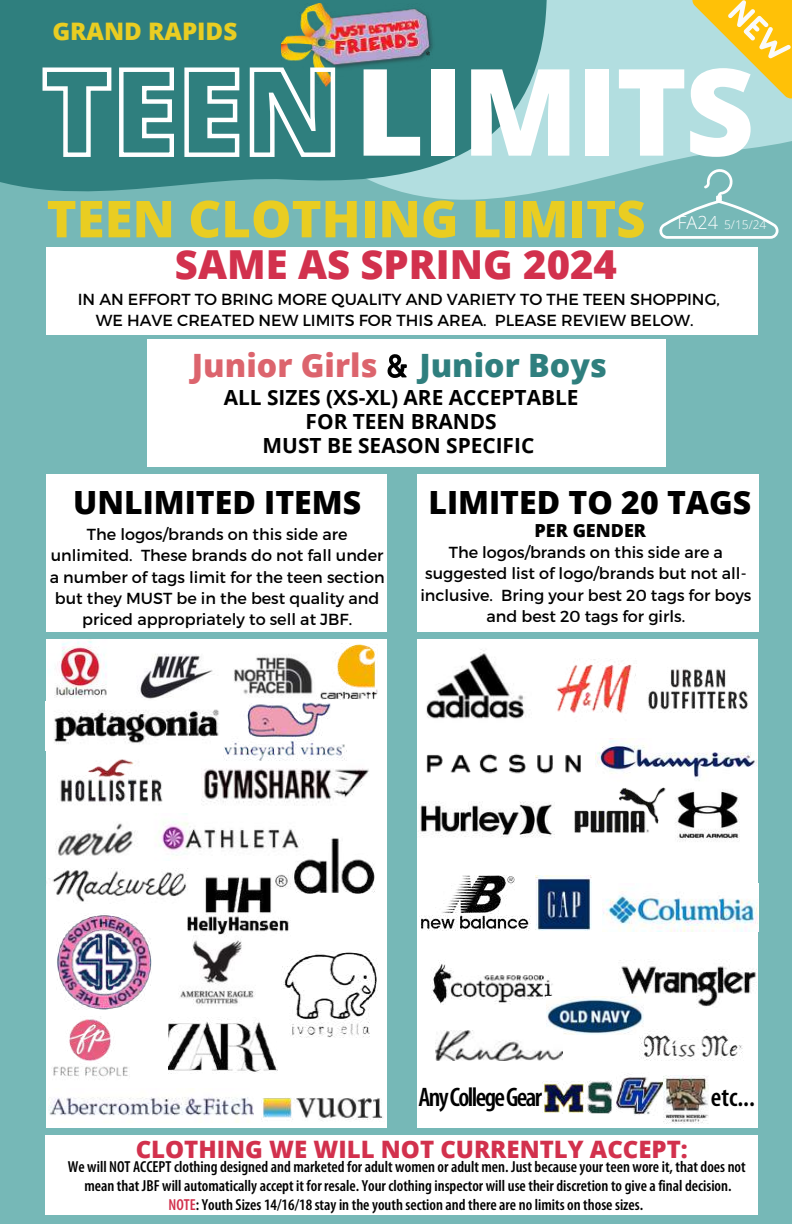
<style>
.page{position:relative;width:792px;height:1224px;background:#fff}
.page>*{position:absolute;margin:0;border:0;box-sizing:border-box;transform-origin:0 0}
.t1{font:800 120.8px "Open Sans";letter-spacing:-.02em;color:#fff}
.t2{font:800 51px "Open Sans";color:#e9cd22}
.t3{font:800 40px "Open Sans";color:#d2314d}
.t4{font:800 32.2px "Open Sans";color:#dc646d}
.t5{font:800 32.2px "Open Sans";color:#2f7f7e}
.t6{font:800 32px "Open Sans";color:#000}
.t7{font:600 condensed 26.8px "Myriad Pro";letter-spacing:-.06em;color:#000}
.t8{font:800 24.2px "Open Sans";color:#e9cd22}
.t9{font:800 24px "Open Sans";color:#d2314d}
.t10{font:700 20.8px/24px "Open Sans";color:#000;text-align:center}
.t11{font:800 18px "Open Sans";color:#000}
.t12{font:16px/21.4px "Montserrat";color:#000;text-align:center}
.t13{font:600 condensed 16px/18.6px "Myriad Pro";color:#000;text-align:center}
.t14{font:300 12px "Open Sans";color:#fff}
.s1{font-size:119px;color:rgb(0 0 0/0)}
.s2{font-size:18px}
.s3{color:#d2314d}
</style>
<div class="page">
<div style="left:0;top:88px;width:792px;height:1136px;background:#76b8b7"></div>
<svg style="left:590px;top:0;width:202px;height:233px;fill:#b2dee0"></svg>
<svg style="left:0;top:0;width:590px;height:249px;fill:#2f7f7e"></svg>
<img style="left:281px;top:4px;width:155px;height:82px">
<div style="left:47px;top:247px;width:711px;height:88px;background:#fff"></div>
<div style="left:417px;top:474px;width:342px;height:158px;background:#fff"></div>
<svg style="left:658px;top:168px;width:120px;height:71px"></svg>
<div style="left:47px;top:474px;width:340px;height:158px;background:#fff"></div>
<div style="left:46px;top:639px;width:341px;height:489px;background:#fff"></div>
<div style="left:417px;top:639px;width:341px;height:489px;background:#fff"></div>
<div style="left:46px;top:1135px;width:712px;height:80px;background:#fff"></div>
<img style="left:426px;top:649px;width:100px;height:70px">
<img style="left:556px;top:659px;width:80px;height:54px">
<img style="left:595px;top:740px;width:162px;height:41px">
<img style="left:426px;top:753px;width:155px;height:21px">
<img style="left:420px;top:801px;width:134px;height:36px">
<img style="left:675px;top:791px;width:65px;height:51px">
<img style="left:603px;top:884px;width:156px;height:48px">
<img style="left:574px;top:778px;width:93px;height:55px">
<img style="left:421px;top:875px;width:110px;height:56px">
<img style="left:431px;top:962px;width:122px;height:43px">
<img style="left:536px;top:875px;width:55px;height:56px">
<img style="left:648px;top:669px;width:100px;height:44px">
<img style="left:619px;top:960px;width:138px;height:47px">
<img style="left:639px;top:1030px;width:104px;height:31px">
<img style="left:546px;top:997px;width:98px;height:37px">
<img style="left:544px;top:1082px;width:39px;height:31px">
<img style="left:587px;top:1081px;width:26px;height:33px">
<img style="left:617px;top:1074px;width:46px;height:41px">
<img style="left:664px;top:1075px;width:45px;height:48px">
<svg style="left:692px;top:0;width:100px;height:98px;background:#dad37f"></svg>
<div style="left:147px;top:340px;width:518px;height:127px;background:#fff"></div>
<svg style="left:387px;top:354px;width:20px;height:24px"></svg>
<img style="left:435px;top:1031px;width:128px;height:30px">
<svg style="left:40px;top:65px;width:297px;height:94px;background:#66a09e"></svg>
<img style="left:54px;top:641px;width:259px;height:58px">
<img style="left:54px;top:709px;width:165px;height:35px">
<img style="left:56px;top:814px;width:239px;height:36px">
<img style="left:179px;top:940px;width:77px;height:66px">
<img style="left:60px;top:759px;width:103px;height:46px">
<img style="left:201px;top:760px;width:168px;height:45px">
<img style="left:287px;top:837px;width:88px;height:57px">
<img style="left:187px;top:861px;width:104px;height:75px">
<img style="left:53px;top:1016px;width:77px;height:61px">
<img style="left:49px;top:850px;width:145px;height:74px">
<img style="left:223px;top:695px;width:123px;height:66px">
<img style="left:282px;top:951px;width:96px;height:87px">
<img style="left:57px;top:913px;width:94px;height:97px">
<img style="left:48px;top:1088px;width:206px;height:35px">
<img style="left:316px;top:644px;width:61px;height:55px">
<img style="left:262px;top:1097px;width:121px;height:24px">
<img style="left:168px;top:1018px;width:110px;height:56px">
<h3 class="t8" style="left:52px;top:14px;width:186px">GRAND RAPIDS</h3>
<h1 class="t1" style="left:42px;top:27px;width:714px"><span class="s1">TEEN</span>LIMITS</h1>
<h2 class="t2" style="left:47px;top:183px;width:601px">TEEN CLOTHING LIMITS</h2>
<h3 class="t3" style="left:175px;top:236px;width:443px">SAME AS SPRING 2024</h3>
<p class="t14" style="left:678px;top:216px;width:90px"><span class="s2">FA24</span> 5/15/24</p>
<p class="t12" style="left:78px;top:287px;width:644px">IN AN EFFORT TO BRING MORE QUALITY AND VARIETY TO THE TEEN SHOPPING,<br>WE HAVE CREATED NEW LIMITS FOR THIS AREA. PLEASE REVIEW BELOW.</p>
<h3 class="t4" style="left:192px;top:342px;width:187px">Junior Girls</h3>
<h3 class="t5" style="left:419px;top:342px;width:189px">Junior Boys</h3>
<h3 class="t10" style="left:224px;top:385px;width:356px">ALL SIZES (XS-XL) ARE ACCEPTABLE<br>FOR TEEN BRANDS<br>MUST BE SEASON SPECIFIC</h3>
<h3 class="t6" style="left:73px;top:480px;width:289px">UNLIMITED ITEMS</h3>
<h3 class="t6" style="left:428px;top:480px;width:324px">LIMITED TO 20 TAGS</h3>
<p class="t12" style="left:50px;top:523px;width:336px">The logos/brands on this side are unlimited. These brands do not fall under a number of tags limit for the teen section but they MUST be in the best quality and priced appropriately to sell at JBF.</p>
<p class="t11" style="left:535px;top:517px;width:113px">PER GENDER</p>
<p class="t12" style="left:420px;top:541px;width:333px">The logos/brands on this side are a suggested list of logo/brands but not all&shy;inclusive. Bring your best 20 tags for boys and best 20 tags for girls.</p>
<h3 class="t7" style="left:419px;top:1086px;width:125px">AnyCollegeGear</h3>
<h3 class="t7" style="left:711px;top:1086px;width:46px">etc...</h3>
<h3 class="t9" style="left:136px;top:1133px;width:554px">CLOTHING WE WILL NOT CURRENTLY ACCEPT:</h3>
<p class="t13" style="left:68px;top:1159px;width:680px">We will NOT ACCEPT clothing designed and marketed for adult women or adult men. Just because your teen wore it, that does not mean that JBF will automatically accept it for resale. Your clothing inspector will use their discretion to give a final decision.</p>
<p class="t13" style="left:168px;top:1197px;width:476px"><span class="s3">NOTE</span>: Youth Sizes 14/16/18 stay in the youth section and there are no limits on those sizes.</p>
</div>
